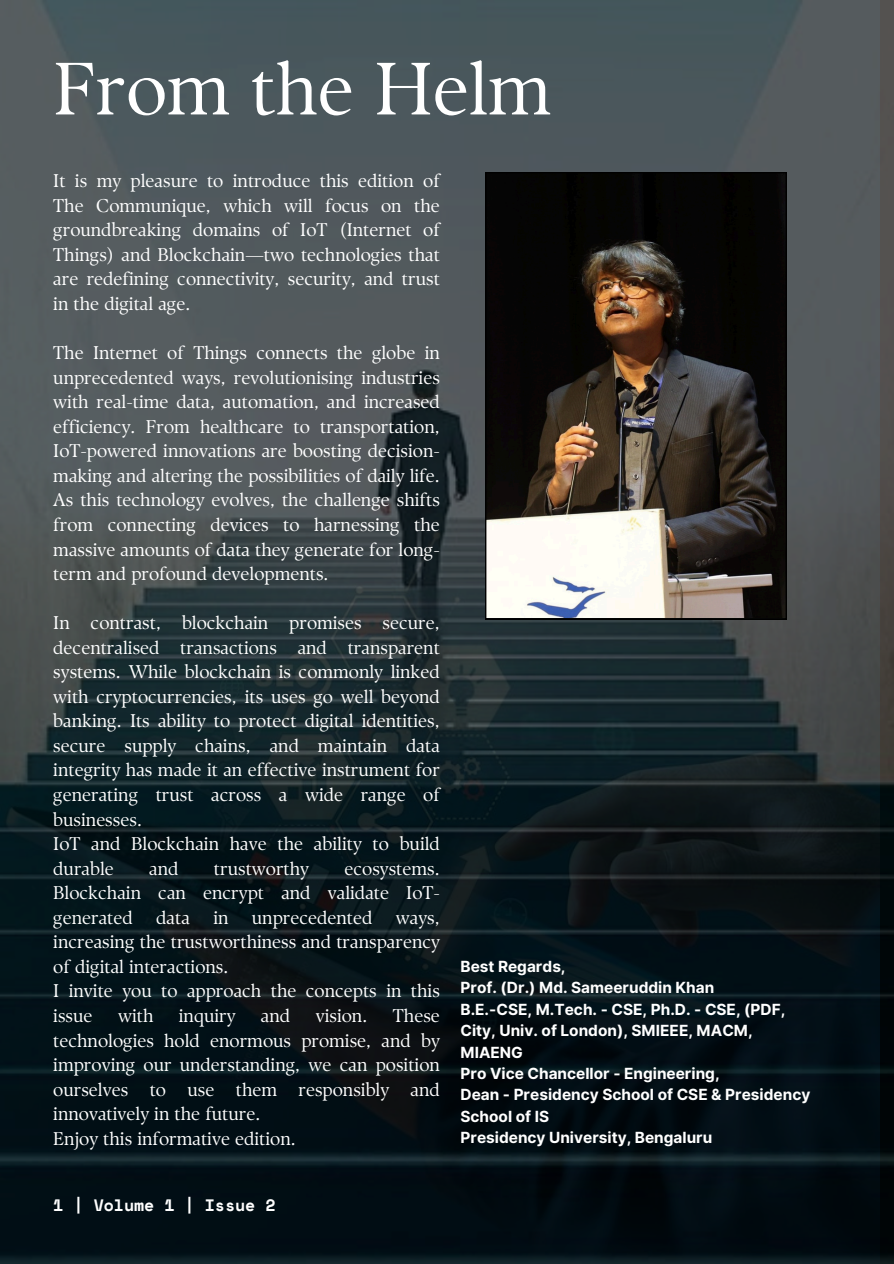
<style>
.page{position:relative;width:894px;height:1264px;background:#fff}
.page>*{position:absolute;margin:0;border:0;box-sizing:border-box;transform-origin:0 0}
.t1{font:73.95px "TY Serif D";color:#fff}
.t2{font:18.45px/24.6px "TY Serif D";color:#fff;text-align:justify}
.t3{font:700 16.5px "Space Mono";color:#fff}
.t4{font:700 15.45px/21.3px "Inter";color:#fff}
</style>
<div class="page">
<img style="left:0;top:0;width:893px;height:1263px">
<svg style="left:485px;top:172px;width:301px;height:447px;background:#443e38"></svg>
<h2 class="t1" style="left:53px;top:44px;width:499px">From the Helm</h2>
<p class="t2" style="left:53px;top:168px;width:388px">It is my pleasure to introduce this edition of The Communique, which will focus on the groundbreaking domains of IoT (Internet of Things) and Blockchain—two technologies that are redefining connectivity, security, and trust in the digital age.</p>
<p class="t2" style="left:53px;top:340px;width:388px">The Internet of Things connects the globe in unprecedented ways, revolutionising industries with real-time data, automation, and increased efficiency. From healthcare to transportation, IoT-powered innovations are boosting decision&shy;making and altering the possibilities of daily life.<br>As this technology evolves, the challenge shifts from connecting devices to harnessing the massive amounts of data they generate for long&shy;term and profound developments.</p>
<h1 class="t2" style="left:53px;top:610px;width:388px;text-align:left">In contrast, blockchain promises secure, decentralised transactions and transparent systems. While blockchain is commonly linked with cryptocurrencies, its uses go well beyond banking. Its ability to protect digital identities, secure supply chains, and maintain data integrity has made it an effective instrument for generating trust across a wide range of businesses.<br>IoT and Blockchain have the ability to build durable</h1>
<h1 class="t2" style="left:149px;top:856px;width:31px">and</h1>
<h1 class="t2" style="left:214px;top:856px;width:97px">trustworthy</h1>
<h1 class="t2" style="left:53px;top:856px;width:388px;text-indent:291px">ecosystems.<br>Blockchain can encrypt and validate IoT&shy;generated</h1>
<h1 class="t2" style="left:156px;top:905px;width:35px">data</h1>
<h1 class="t2" style="left:213px;top:905px;width:17px">in</h1>
<h1 class="t2" style="left:252px;top:905px;width:122px">unprecedented</h1>
<h1 class="t2" style="left:53px;top:905px;width:388px;text-align:left;text-indent:342px">ways, increasing the trustworthiness and transparency of digital interactions.<br>I invite you to approach the concepts in this issue</h1>
<h1 class="t2" style="left:53px;top:1003px;width:388px;text-align:left;text-indent:339px">These technologies hold enormous promise, and by improving our understanding, we can position ourselves to use them responsibly and innovatively in the future.<br>Enjoy this informative edition.</h1>
<h1 class="t2" style="left:118px;top:1003px;width:37px">with</h1>
<h1 class="t2" style="left:179px;top:1003px;width:58px">inquiry</h1>
<h1 class="t2" style="left:261px;top:1003px;width:31px">and</h1>
<h1 class="t2" style="left:315px;top:1003px;width:53px">vision.</h1>
<h2 class="t3" style="left:53px;top:1191px;width:224px">1 | Volume 1 | Issue 2</h2>
<h2 class="t4" style="left:460px;top:955px;width:107px">Best Regards,</h2>
<p class="t4" style="left:460px;top:977px;width:255px">Prof. (Dr.) Md. Sameeruddin Khan</p>
<p class="t4" style="left:460px;top:998px;width:326px">B.E.-CSE, M.Tech. - CSE, Ph.D. - CSE, (PDF,<br>City, Univ. of London), SMIEEE, MACM,<br>MIAENG</p>
<p class="t4" style="left:460px;top:1062px;width:260px">Pro Vice Chancellor - Engineering,</p>
<p class="t4" style="left:460px;top:1084px;width:351px">Dean - Presidency School of CSE &amp; Presidency<br>School of IS</p>
<p class="t4" style="left:460px;top:1126px;width:253px">Presidency University, Bengaluru</p>
</div>
